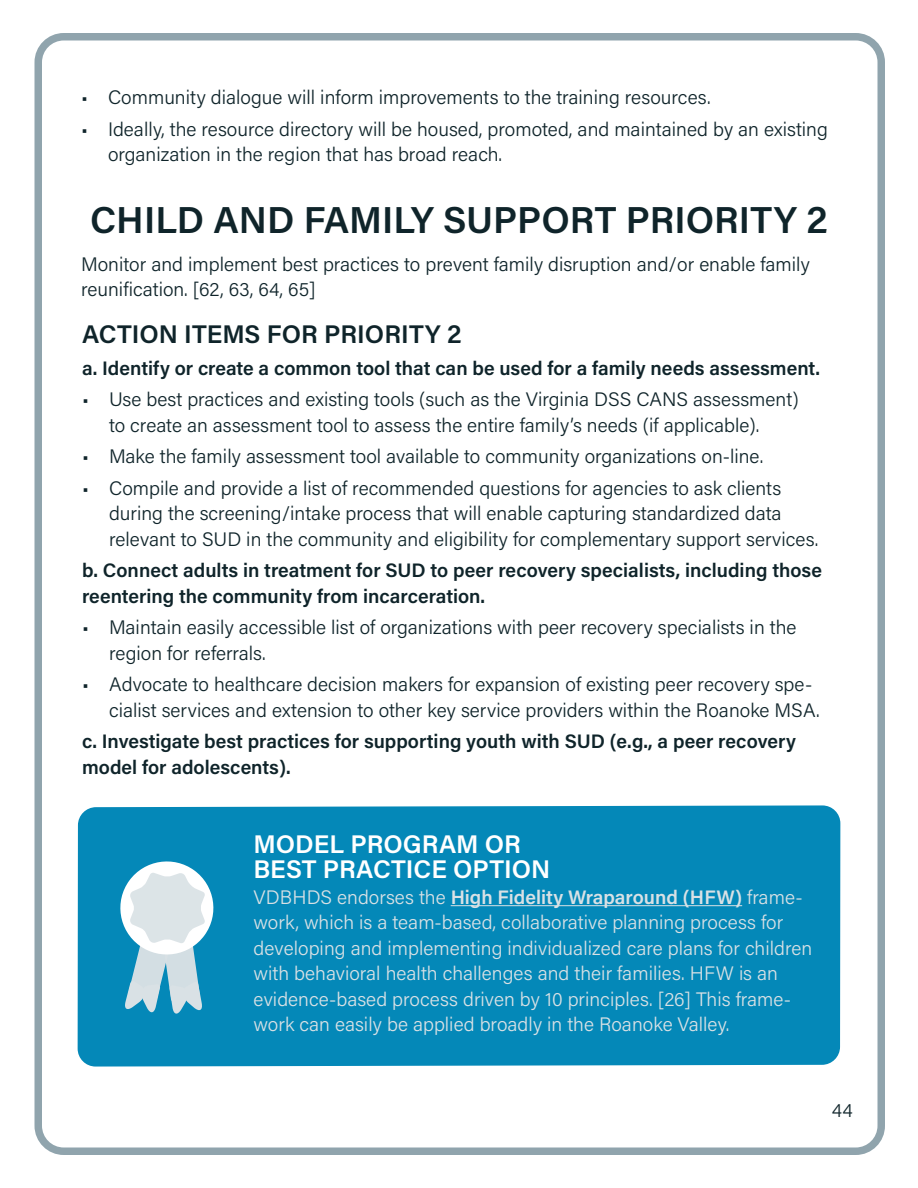
<style>
.page{position:relative;width:918px;height:1188px;background:#fff}
.page>*{position:absolute;margin:0;border:0;box-sizing:border-box;transform-origin:0 0}
.t1{font:37.5px "Acumin Variable Concept";letter-spacing:.03em;color:#0f242a}
.t2{font:25.5px/25.5px "Acumin Variable Concept";letter-spacing:.03em;color:#fff}
.t3{font:25.5px "Acumin Variable Concept";letter-spacing:.035em;color:#0f242a}
.t4{font:19.5px/25.5px "Acumin Variable Concept";letter-spacing:.01em;color:#0f242a}
.t5{font:19.5px/25.5px "Acumin Variable Concept";letter-spacing:.01em;color:#d9e1e5}
.t6{font:19.5px/25.5px "Acumin Variable Concept";letter-spacing:.045em;color:#0f242a}
</style>
<div class="page">
<div style="left:34px;top:33px;width:851px;height:1122px;border:8px solid #758e99;border-radius:26px"></div>
<div style="left:78px;top:805px;width:762px;height:262px;background:#0488b8"></div>
<svg style="left:114px;top:855px;width:106px;height:161px"></svg>
<hr style="left:451px;top:905px;width:291px;height:1px;background:#d9e1e5">
<p class="t4" style="left:81px;top:84px;width:631px">• Community dialogue will inform improvements to the training resources.</p>
<p class="t4" style="left:108px;top:116px;width:721px;text-indent:-27px">• Ideally, the resource directory will be housed, promoted, and maintained by an existing organization in the region that has broad reach.</p>
<h1 class="t1" style="left:90px;top:195px;width:737px">CHILD AND FAMILY SUPPORT PRIORITY 2</h1>
<p class="t4" style="left:81px;top:251px;width:730px">Monitor and implement best practices to prevent family disruption and/or enable family reunification. [62, 63, 64, 65]</p>
<h2 class="t3" style="left:82px;top:317px;width:379px">ACTION ITEMS FOR PRIORITY 2</h2>
<p class="t6" style="left:82px;top:355px;width:738px">a. Identify or create a common tool that can be used for a family needs assessment.</p>
<p class="t4" style="left:109px;top:386px;width:691px;text-indent:-27px">• Use best practices and existing tools (such as the Virginia DSS CANS assessment) to create an assessment tool to assess the entire family’s needs (if applicable).</p>
<p class="t4" style="left:82px;top:443px;width:682px">• Make the family assessment tool available to community organizations on-line.</p>
<p class="t4" style="left:109px;top:475px;width:711px;text-indent:-27px">• Compile and provide a list of recommended questions for agencies to ask clients during the screening/intake process that will enable capturing standardized data relevant to SUD in the community and eligibility for complementary support services.</p>
<p class="t6" style="left:82px;top:557px;width:741px">b. Connect adults in treatment for SUD to peer recovery specialists, including those reentering the community from incarceration.</p>
<p class="t4" style="left:109px;top:614px;width:689px;text-indent:-27px">• Maintain easily accessible list of organizations with peer recovery specialists in the region for referrals.</p>
<p class="t4" style="left:109px;top:671px;width:712px;text-indent:-27px">• Advocate to healthcare decision makers for expansion of existing peer recovery spe&shy;cialist services and extension to other key service providers within the Roanoke MSA.</p>
<p class="t6" style="left:82px;top:728px;width:714px">c. Investigate best practices for supporting youth with SUD (e.g., a peer recovery model for adolescents).</p>
<h2 class="t2" style="left:254px;top:830px;width:298px">MODEL PROGRAM OR<br>BEST PRACTICE OPTION</h2>
<p class="t5" style="left:254px;top:883px;width:560px">VDBHDS endorses the High Fidelity Wraparound (HFW) frame&shy;work, which is a team-based, collaborative planning process for developing and implementing individualized care plans for children with behavioral health challenges and their families. HFW is an evidence-based process driven by 10 principles. [26] This frame&shy;work can easily be applied broadly in the Roanoke Valley.</p>
<p class="t4" style="left:832px;top:1097px;width:22px">44</p>
</div>
